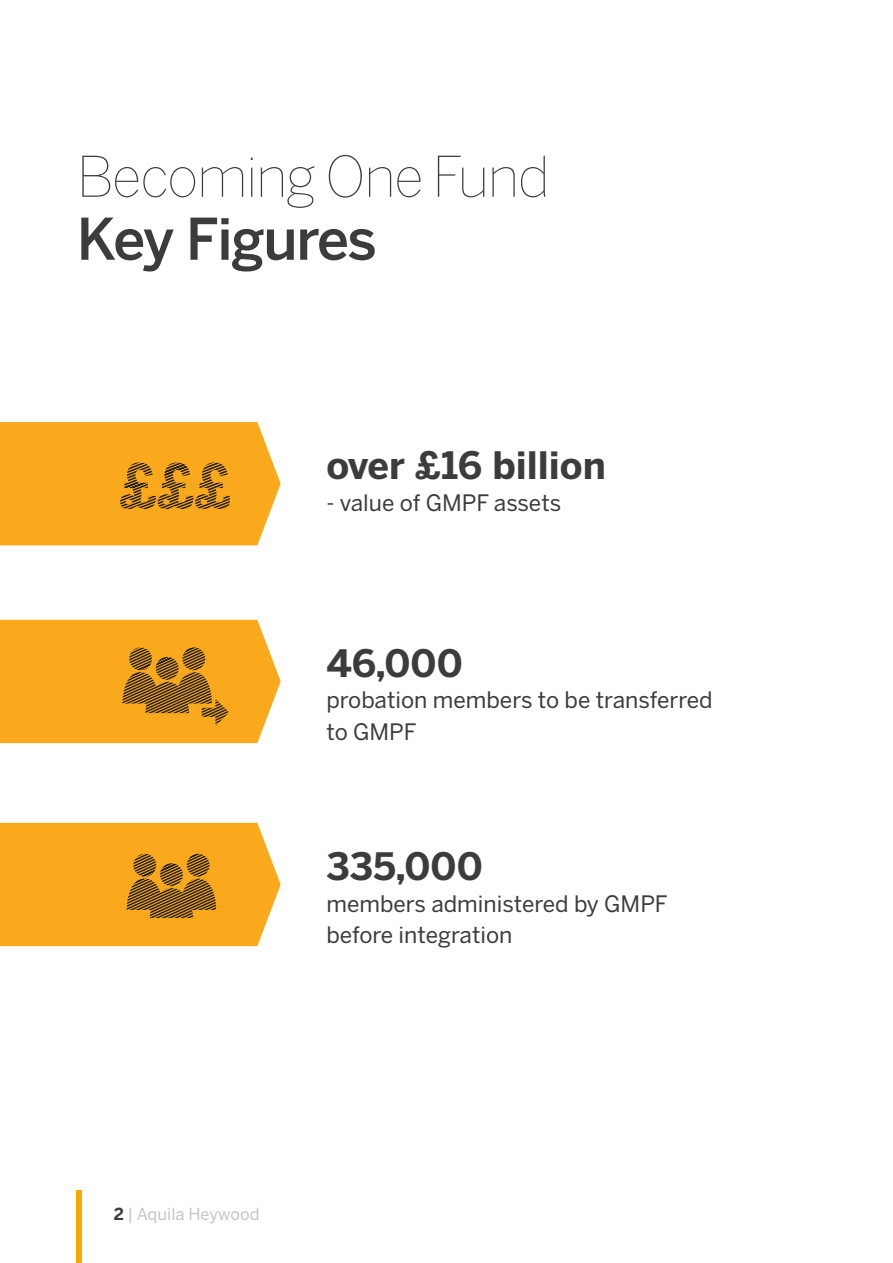
<style>
.page{position:relative;width:893px;height:1263px;background:#fff}
.page>*{position:absolute;margin:0;border:0;box-sizing:border-box;transform-origin:0 0}
.t1{font:500 57px "Benton Sans";letter-spacing:-.03em;color:#3e3c3a}
._25pt_light___body_g{font:100 55.5px "Benton Sans";letter-spacing:-.025em;color:#3e3c3a}
.Benton_Light_14_5pt{font:700 37.5px "Benton Sans";color:#3e3c3a}
.Benton_Light_14_5pt-2{font:22.5px/31.5px "Benton Sans";color:#3e3c3a}
._25pt_light___body_g-2{font:16.5px "Benton Sans";color:#c4c5c6}
.s1{font-weight:700;color:#3e3c3a}
</style>
<div class="page">
<div style="left:77px;top:1191px;width:5px;height:72px;background:#f8aa00"></div>
<svg style="left:0;top:823px;width:281px;height:123px;background:#eca424"></svg>
<svg style="left:0;top:620px;width:281px;height:123px;background:#eaa324"></svg>
<svg style="left:0;top:422px;width:281px;height:123px;background:#f0a624"></svg>
<p class="_25pt_light___body_g" style="left:77px;top:143px;width:474px">Becoming One Fund</p>
<p class="t1" style="left:77px;top:205px;width:302px">Key Figures</p>
<p class="Benton_Light_14_5pt" style="left:326px;top:442px;width:281px">over £16 billion</p>
<p class="Benton_Light_14_5pt-2" style="left:326px;top:487px;width:236px">- value of GMPF assets</p>
<p class="Benton_Light_14_5pt" style="left:326px;top:640px;width:138px">46,000</p>
<p class="Benton_Light_14_5pt-2" style="left:326px;top:685px;width:388px">probation members to be transferred to GMPF</p>
<p class="Benton_Light_14_5pt" style="left:326px;top:843px;width:158px">335,000</p>
<p class="Benton_Light_14_5pt-2" style="left:326px;top:888px;width:343px">members administered by GMPF before integration</p>
<p class="_25pt_light___body_g-2" style="left:114px;top:1204px;width:147px"><span class="s1">2</span> | Aquila Heywood</p>
</div>
